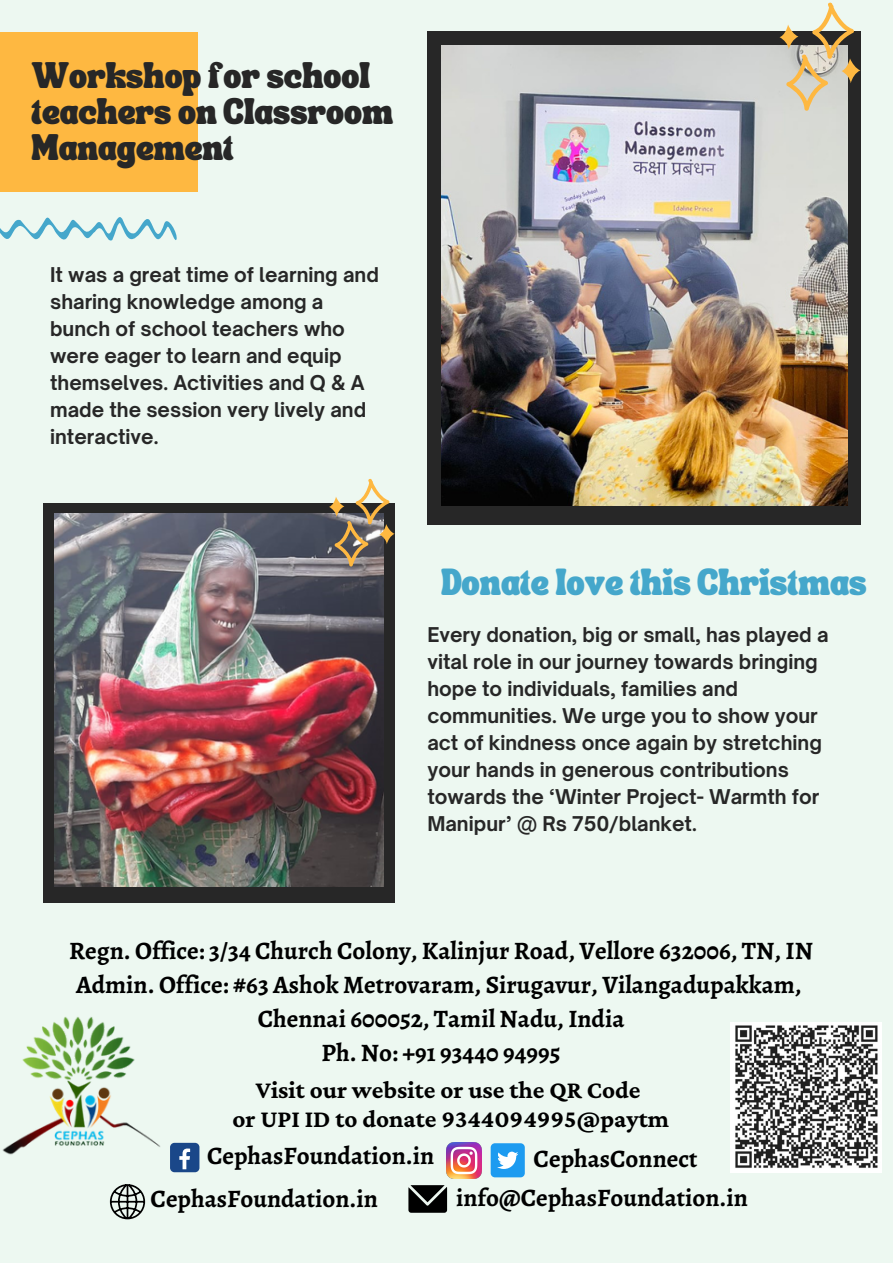
<style>
.page{position:relative;width:893px;height:1264px;background:#fff}
.page>*{position:absolute;margin:0;border:0;box-sizing:border-box;transform-origin:0 0}
.t1{font:700 25.05px "Alegreya";color:#000}
.t2{font:700 25.05px "Crimson Pro";color:#000}
.t3{font:700 19.5px/27px "Open Sauce One";color:#272727}
.t4{font:18.3px "TANSONGBIRD";color:#45a7cb}
.t5{font:18px/36px "TANSONGBIRD";color:#272727}
</style>
<div class="page">
<div style="left:0;top:0;width:892px;height:1262px;background:#edf8f1"></div>
<div style="left:427px;top:32px;width:433px;height:493px;background:#272727"></div>
<img style="left:441px;top:45px;width:406px;height:460px">
<div style="left:0;top:32px;width:198px;height:159px;background:#feb841"></div>
<svg style="left:0;top:217px;width:177px;height:24px"></svg>
<svg style="left:779px;top:2px;width:81px;height:110px"></svg>
<div style="left:170px;top:1142px;width:29px;height:30px;background:#1a4789;border-radius:4px"></div>
<svg style="left:184px;top:1148px;width:6px;height:21px"></svg>
<div style="left:490px;top:1143px;width:34px;height:34px;background:#1d9bf0;border-radius:4px"></div>
<svg style="left:497px;top:1151px;width:21px;height:17px"></svg>
<img style="left:446px;top:1142px;width:35px;height:36px">
<svg style="left:408px;top:1185px;width:39px;height:27px"></svg>
<svg style="left:110px;top:1184px;width:35px;height:35px"></svg>
<img style="left:730px;top:1022px;width:151px;height:150px">
<img style="left:2px;top:1016px;width:182px;height:157px">
<div style="left:43px;top:502px;width:351px;height:400px;background:#272727"></div>
<img style="left:55px;top:513px;width:328px;height:373px">
<svg style="left:329px;top:478px;width:65px;height:89px"></svg>
<p class="t5" style="left:31px;top:64px;width:363px">Workshop for school teachers on Classroom<br>Management</p>
<p class="t3" style="left:50px;top:261px;width:330px">It was a great time of learning and sharing knowledge among a bunch of school teachers who were eager to learn and equip themselves. Activities and Q &amp; A made the session very lively and interactive.</p>
<p class="t4" style="left:441px;top:578px;width:427px">Donate love this Christmas</p>
<p class="t3" style="left:427px;top:621px;width:402px">Every donation, big or small, has played a vital role in our journey towards bringing hope to individuals, families and communities. We urge you to show your act of kindness once again by stretching your hands in generous contributions towards the ‘Winter Project- Warmth for Manipur’ @ Rs 750/blanket.</p>
<p class="t1" style="left:69px;top:933px;width:745px">Regn. Office: 3/34 Church Colony, Kalinjur Road, Vellore 632006, TN, IN</p>
<p class="t1" style="left:76px;top:967px;width:727px">Admin. Office: #63 Ashok Metrovaram, Sirugavur, Vilangadupakkam,</p>
<p class="t1" style="left:258px;top:1001px;width:368px">Chennai 600052, Tamil Nadu, India</p>
<p class="t1" style="left:321px;top:1035px;width:240px">Ph. No: +91 93440 94995</p>
<p class="t2" style="left:256px;top:1075px;width:386px">Visit our website or use the QR Code</p>
<p class="t2" style="left:232px;top:1104px;width:438px">or UPI ID to donate 9344094995@paytm</p>
<p class="t1" style="left:207px;top:1138px;width:229px">CephasFoundation.in</p>
<p class="t1" style="left:150px;top:1181px;width:229px">CephasFoundation.in</p>
<p class="t1" style="left:533px;top:1141px;width:165px">CephasConnect</p>
<p class="t1" style="left:456px;top:1180px;width:293px">info@CephasFoundation.in</p>
</div>
